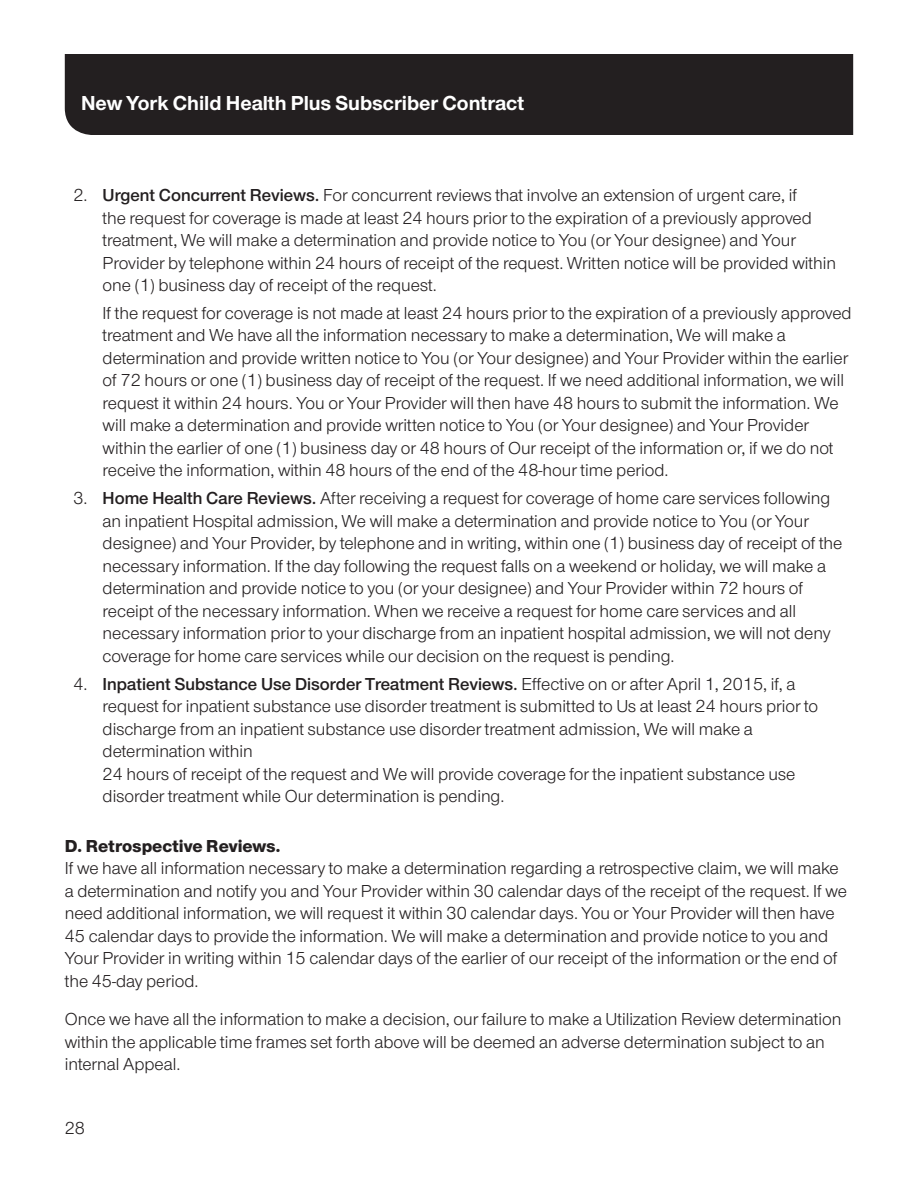
<style>
.page{position:relative;width:918px;height:1188px;background:#fff}
.page>*{position:absolute;margin:0;border:0;box-sizing:border-box;transform-origin:0 0}
.t1{font:700 21px "UHC Sans";color:#fff}
.Body___numbers___add{font:18px/22.5px "UHC Sans";color:#231f20}
.Body___12_15{font:18px/22.5px "UHC Sans";color:#231f20}
.SUB_Subhead___AFTER{font:800 18px "UHC Sans";color:#231f20}
.s1{font-weight:600}
</style>
<div class="page">
<div style="left:65px;top:54px;width:788px;height:81px;background:#231f20"></div>
<p class="t1" style="left:81px;top:88px;width:445px">New York Child Health Plus Subscriber Contract</p>
<p class="Body___numbers___add" style="left:103px;top:183px;width:735px;text-indent:-29px">2. <span class="s1">Urgent Concurrent Reviews.</span> For concurrent reviews that involve an extension of urgent care, if<br>the request for coverage is made at least 24 hours prior to the expiration of a previously approved treatment, We will make a determination and provide notice to You (or Your designee) and Your Provider by telephone within 24 hours of receipt of the request. Written notice will be provided within one (1) business day of receipt of the request.</p>
<p class="Body___numbers___add" style="left:103px;top:301px;width:751px">If the request for coverage is not made at least 24 hours prior to the expiration of a previously approved treatment and We have all the information necessary to make a determination, We will make a determination and provide written notice to You (or Your designee) and Your Provider within the earlier of 72 hours or one (1) business day of receipt of the request. If we need additional information, we will request it within 24 hours. You or Your Provider will then have 48 hours to submit the information. We will make a determination and provide written notice to You (or Your designee) and Your Provider within the earlier of one (1) business day or 48 hours of Our receipt of the information or, if we do not receive the information, within 48 hours of the end of the 48-hour time period.</p>
<p class="Body___numbers___add" style="left:103px;top:486px;width:741px;text-indent:-29px">3. <span class="s1">Home Health Care Reviews.</span> After receiving a request for coverage of home care services following an inpatient Hospital admission, We will make a determination and provide notice to You (or Your designee) and Your Provider, by telephone and in writing, within one (1) business day of receipt of the necessary information. If the day following the request falls on a weekend or holiday, we will make a determination and provide notice to you (or your designee) and Your Provider within 72 hours of receipt of the necessary information. When we receive a request for home care services and all necessary information prior to your discharge from an inpatient hospital admission, we will not deny coverage for home care services while our decision on the request is pending.</p>
<p class="Body___numbers___add" style="left:103px;top:672px;width:717px;text-indent:-29px">4. <span class="s1">Inpatient Substance Use Disorder Treatment Reviews.</span> Effective on or after April 1, 2015, if, a request for inpatient substance use disorder treatment is submitted to Us at least 24 hours prior to discharge from an inpatient substance use disorder treatment admission, We will make a determination within<br>24 hours of receipt of the request and We will provide coverage for the inpatient substance use disorder treatment while Our determination is pending.</p>
<p class="SUB_Subhead___AFTER" style="left:65px;top:833px;width:217px">D. Retrospective Reviews.</p>
<p class="Body___12_15" style="left:65px;top:856px;width:784px">If we have all information necessary to make a determination regarding a retrospective claim, we will make a determination and notify you and Your Provider within 30 calendar days of the receipt of the request. If we need additional information, we will request it within 30 calendar days. You or Your Provider will then have 45 calendar days to provide the information. We will make a determination and provide notice to you and Your Provider in writing within 15 calendar days of the earlier of our receipt of the information or the end of the 45-day period.</p>
<p class="Body___12_15" style="left:65px;top:1008px;width:778px">Once we have all the information to make a decision, our failure to make a Utilization Review determination within the applicable time frames set forth above will be deemed an adverse determination subject to an internal Appeal.</p>
<p class="Body___numbers___add" style="left:65px;top:1116px;width:22px">28</p>
</div>
